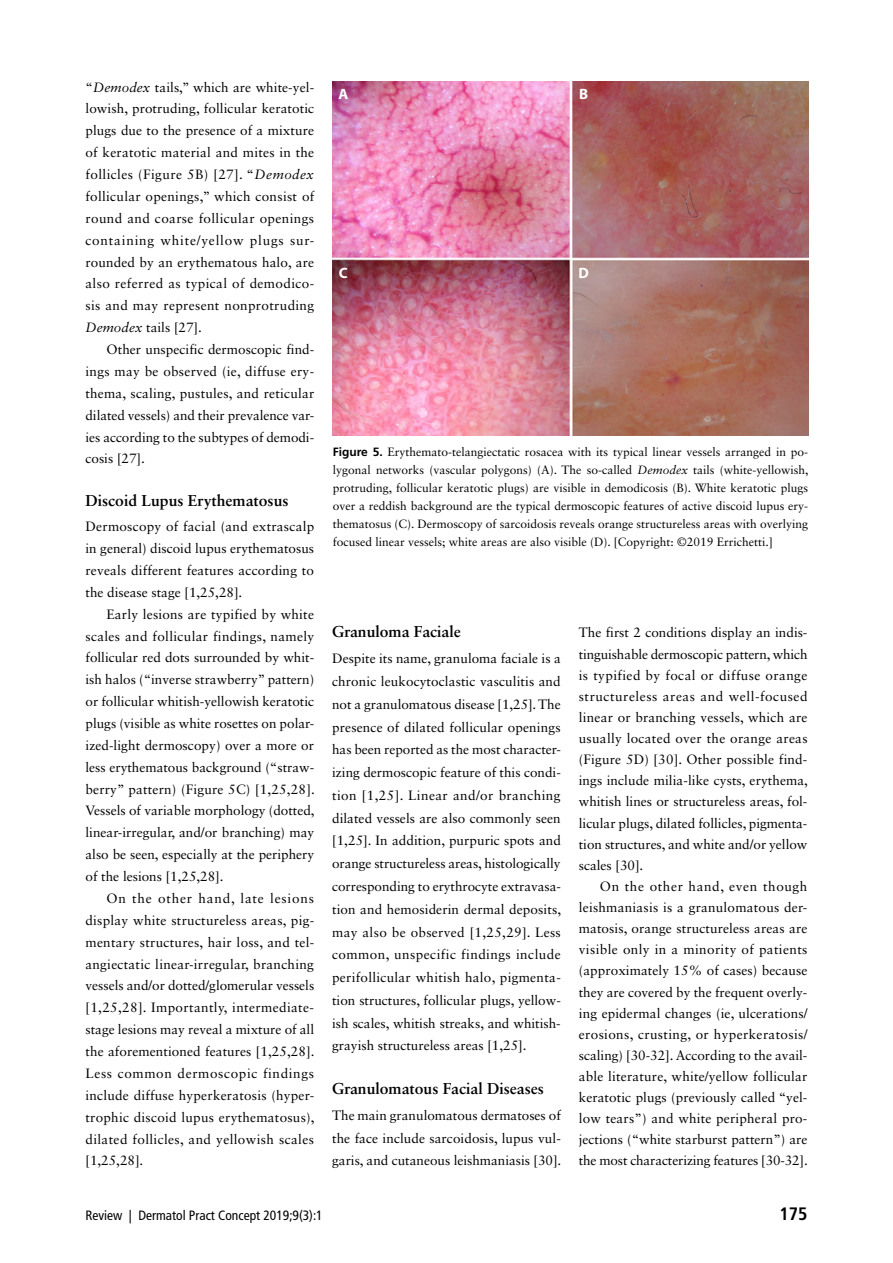
<style>
.page{position:relative;width:893px;height:1263px;background:#fff}
.page>*{position:absolute;margin:0;border:0;box-sizing:border-box;transform-origin:0 0}
.t1{font:700 condensed 18px "Frutiger LT Std";color:#000}
.t2{font:700 15.75px "Sabon LT Std";color:#000}
.Figure_label_white_2{font:700 15px "Myriad Pro";color:#fff}
.FL{font:13.5px/21.9px "Sabon LT Std";color:#000;text-align:justify}
.t3{font:condensed 13.5px "Frutiger LT Std";color:#000}
.Figure_legend{font:12px/18px "Sabon LT Std";color:#000;text-align:justify}
.s1{font-style:italic}
.s2{font-family:"Frutiger LT Std";font-weight:700}
</style>
<div class="page">
<img style="left:333px;top:81px;width:475px;height:354px">
<p class="FL" style="left:86px;top:76px;width:230px">“<span class="s1">Demodex</span> tails,” which are white-yel&shy;lowish, protruding, follicular keratotic plugs due to the presence of a mixture of keratotic material and mites in the follicles (Figure 5B) [27]. “<span class="s1">Demodex </span>follicular openings,” which consist of round and coarse follicular openings containing white/yellow plugs sur&shy;rounded by an erythematous halo, are also referred as typical of demodico&shy;sis and may represent nonprotruding <span class="s1">Demodex</span> tails [27].</p>
<p class="FL" style="left:86px;top:338px;width:230px;text-indent:21px">Other unspecific dermoscopic find&shy;ings may be observed (ie, diffuse ery&shy;thema, scaling, pustules, and reticular dilated vessels) and their prevalence var&shy;ies according to the subtypes of demodi&shy;cosis [27].</p>
<h2 class="t2" style="left:86px;top:491px;width:205px">Discoid Lupus Erythematosus</h2>
<p class="FL" style="left:86px;top:515px;width:230px">Dermoscopy of facial (and extrascalp in general) discoid lupus erythematosus reveals different features according to the disease stage [1,25,28].</p>
<p class="FL" style="left:86px;top:603px;width:231px;text-indent:21px">Early lesions are typified by white scales and follicular findings, namely follicular red dots surrounded by whit&shy;ish halos (“inverse strawberry” pattern) or follicular whitish-yellowish keratotic plugs (visible as white rosettes on polar&shy;ized-light dermoscopy) over a more or less erythematous background (“straw&shy;berry” pattern) (Figure 5C) [1,25,28].<br>Vessels of variable morphology (dotted, linear-irregular, and/or branching) may also be seen, especially at the periphery of the lesions [1,25,28].</p>
<p class="FL" style="left:86px;top:887px;width:231px;text-indent:21px">On the other hand, late lesions display white structureless areas, pig&shy;mentary structures, hair loss, and tel&shy;angiectatic linear-irregular, branching vessels and/or dotted/glomerular vessels [1,25,28]. Importantly, intermediate&shy;stage lesions may reveal a mixture of all the aforementioned features [1,25,28].<br>Less common dermoscopic findings include diffuse hyperkeratosis (hyper&shy;trophic discoid lupus erythematosus), dilated follicles, and yellowish scales [1,25,28].</p>
<p class="Figure_label_white_2" style="left:338px;top:84px;width:11px">A</p>
<p class="Figure_label_white_2" style="left:339px;top:264px;width:10px">C</p>
<p class="Figure_label_white_2" style="left:579px;top:84px;width:11px">B</p>
<p class="Figure_label_white_2" style="left:578px;top:264px;width:12px">D</p>
<p class="Figure_legend" style="left:333px;top:443px;width:477px"><span class="s2">Figure 5.</span> Erythemato-telangiectatic rosacea with its typical linear vessels arranged in po&shy;lygonal networks (vascular polygons) (A). The so-called <span class="s1">Demodex</span> tails (white-yellowish, protruding, follicular keratotic plugs) are visible in demodicosis (B). White keratotic plugs over a reddish background are the typical dermoscopic features of active discoid lupus ery&shy;thematosus (C). Dermoscopy of sarcoidosis reveals orange structureless areas with overlying focused linear vessels; white areas are also visible (D). [Copyright: ©2019 Errichetti.]</p>
<h2 class="t2" style="left:332px;top:622px;width:130px">Granuloma Faciale</h2>
<p class="FL" style="left:332px;top:647px;width:230px;line-height:22.8px">Despite its name, granuloma faciale is a chronic leukocytoclastic vasculitis and not a granulomatous disease [1,25]. The presence of dilated follicular openings has been reported as the most character&shy;izing dermoscopic feature of this condi&shy;tion [1,25]. Linear and/or branching dilated vessels are also commonly seen [1,25]. In addition, purpuric spots and orange structureless areas, histologically corresponding to erythrocyte extravasa&shy;tion and hemosiderin dermal deposits, may also be observed [1,25,29]. Less common, unspecific findings include perifollicular whitish halo, pigmenta&shy;tion structures, follicular plugs, yellow&shy;ish scales, whitish streaks, and whitish&shy;grayish structureless areas [1,25].</p>
<h2 class="t2" style="left:332px;top:1079px;width:213px">Granulomatous Facial Diseases</h2>
<p class="FL" style="left:332px;top:1104px;width:231px;line-height:22.8px">The main granulomatous dermatoses of the face include sarcoidosis, lupus vul&shy;garis, and cutaneous leishmaniasis [30].</p>
<p class="FL" style="left:579px;top:622px;width:231px;line-height:21.1px">The first 2 conditions display an indis&shy;tinguishable dermoscopic pattern, which is typified by focal or diffuse orange structureless areas and well-focused linear or branching vessels, which are usually located over the orange areas (Figure 5D) [30]. Other possible find&shy;ings include milia-like cysts, erythema, whitish lines or structureless areas, fol&shy;licular plugs, dilated follicles, pigmenta&shy;tion structures, and white and/or yellow scales [30].</p>
<p class="FL" style="left:579px;top:875px;width:230px;line-height:21.1px;text-indent:21px">On the other hand, even though leishmaniasis is a granulomatous der&shy;matosis, orange structureless areas are visible only in a minority of patients (approximately 15% of cases) because they are covered by the frequent overly&shy;ing epidermal changes (ie, ulcerations/ erosions, crusting, or hyperkeratosis/ scaling) [30-32]. According to the avail&shy;able literature, white/yellow follicular keratotic plugs (previously called “yel&shy;low tears”) and white peripheral pro&shy;jections (“white starburst pattern”) are the most characterizing features [30-32].</p>
<p class="t3" style="left:86px;top:1208px;width:239px">Review | Dermatol Pract Concept 2019;9(3):1</p>
<h1 class="t1" style="left:779px;top:1203px;width:30px">175</h1>
</div>
